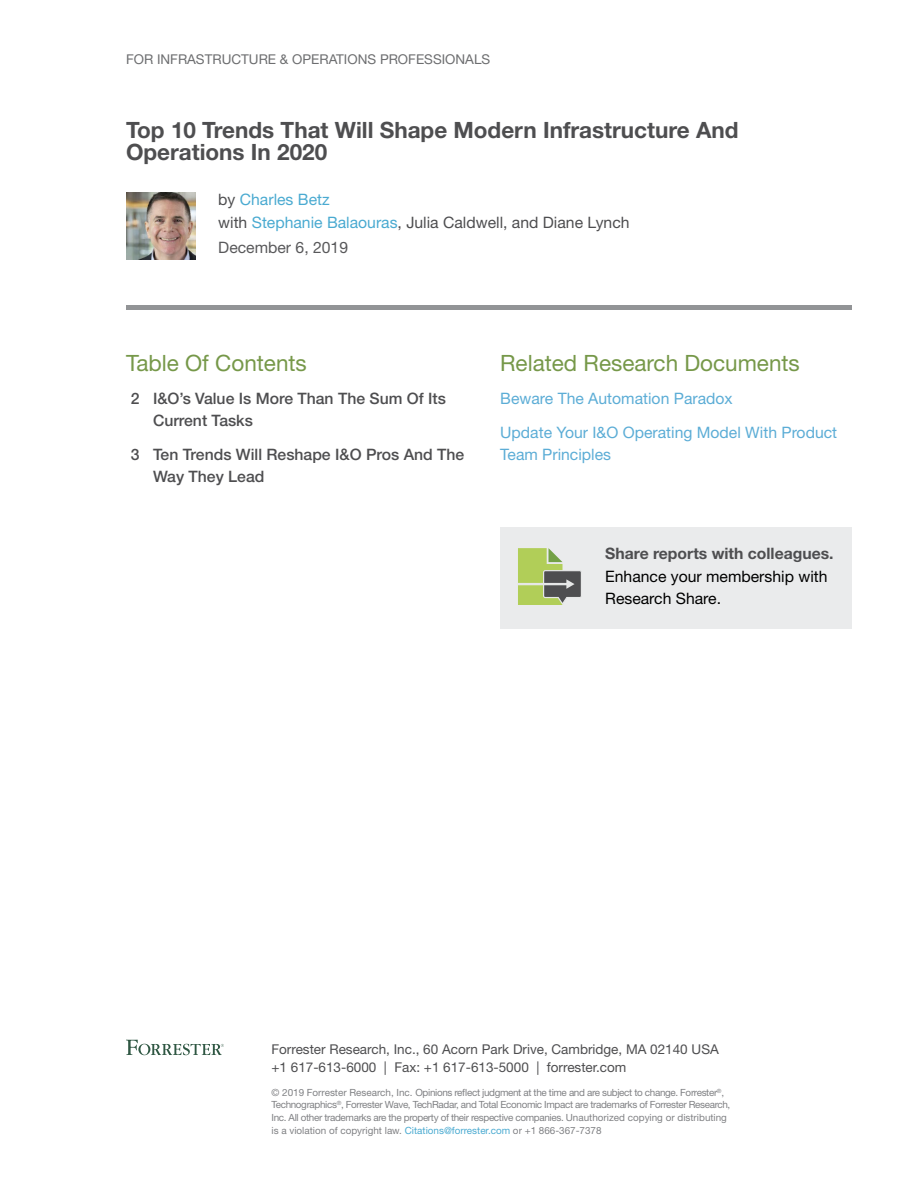
<style>
.page{position:relative;width:918px;height:1188px;background:#fff}
.page>*{position:absolute;margin:0;border:0;box-sizing:border-box;transform-origin:0 0}
.t1{font:700 22.5px/22.5px "Helvetica Neue LT Std";color:#4e4e50}
.t2{font:22.5px "Helvetica Neue LT Std";color:#769849}
.t3{font:500 15.75px/22.5px "Helvetica Neue LT Std";color:#4e4e50}
.t4{font:15.75px/33.8px "Helvetica Neue LT Std";color:#5cadd6}
.t5{font:15.75px/22.5px "Helvetica Neue LT Std";color:#4e4e50}
.t6{font:15.75px/22.5px "Helvetica Neue LT Std";color:#000}
.t7{font:700 15.75px "Helvetica Neue LT Std";color:#4e4e50}
.t8{font:15.75px "Helvetica Neue LT Std";color:#59595b}
.t9{font:13.5px/18.8px "Helvetica Neue LT Std";color:#4e4e50}
.t10{font:13.5px "Helvetica Neue LT Std";color:#6d6e70}
.t11{font:9.9px/12.5px "Helvetica Neue LT Std";letter-spacing:-.035em;color:#808184}
.s1{color:#4aaad1}
</style>
<div class="page">
<hr style="left:126px;top:305px;width:726px;height:4px;background:#929496">
<img style="left:126px;top:192px;width:70px;height:68px">
<svg style="left:126px;top:1040px;width:98px;height:15px"></svg>
<div style="left:500px;top:528px;width:352px;height:101px;background:#eaebec"></div>
<svg style="left:518px;top:548px;width:63px;height:57px"></svg>
<h3 class="t10" style="left:126px;top:51px;width:366px">For I nfrastructure &amp; Operations Professionals</h3>
<h1 class="t1" style="left:126px;top:118px;width:614px">Top 10 Trends That Will Shape Modern Infrastructure And<br>Operations In 2020</h1>
<h2 class="t5" style="left:218px;top:188px;width:413px">by <span class="s1">Charles Betz<br></span>with <span class="s1">Stephanie Balaouras</span>, Julia Caldwell, and Diane Lynch</h2>
<h2 class="t8" style="left:218px;top:238px;width:131px">December 6, 2019</h2>
<h1 class="t2" style="left:126px;top:349px;width:182px">Table Of Contents</h1>
<h2 class="t3" style="left:153px;top:387px;width:294px">I&amp;O’s Value Is More Than The Sum Of Its<br>Current Tasks</h2>
<h2 class="t3" style="left:153px;top:443px;width:313px">Ten Trends Will Reshape I&amp;O Pros And The<br>Way They Lead</h2>
<h2 class="t3" style="left:131px;top:387px;width:10px">2</h2>
<h2 class="t3" style="left:131px;top:443px;width:10px">3</h2>
<h1 class="t2" style="left:500px;top:349px;width:301px">Related Research Documents</h1>
<h2 class="t4" style="left:500px;top:381px;width:338px">Beware The Automation Paradox<br>Update Your I&amp;O Operating Model With Product</h2>
<h2 class="t4" style="left:500px;top:437px;width:112px">Team Principles</h2>
<h2 class="t7" style="left:605px;top:544px;width:230px">Share reports with colleagues.</h2>
<h2 class="t6" style="left:605px;top:565px;width:224px">Enhance your membership with<br>Research Share.</h2>
<h3 class="t9" style="left:272px;top:1039px;width:430px">Forrester Research, I nc., 60 Acorn Park Drive, Cambridge, MA 02140 USA +1 617-613-6000 | Fax: +1 617-613-5000 | forrester.com</h3>
<p class="t11" style="left:271px;top:1087px;width:460px">© 2019 Forrester Research, I nc. Opinions reflect judgment at the time and are subject to change. Forrester<sup>®</sup>, Technographics<sup>®</sup>, Forrester Wave, TechRadar, and Total Economic I mpact are trademarks of Forrester Research, I nc. All other trademarks are the property of their respective companies. U nauthorized copying or distributing is a violation of copyright law. <span class="s1">Citations@forrester.com</span> or +1 866-367-7378</p>
</div>
